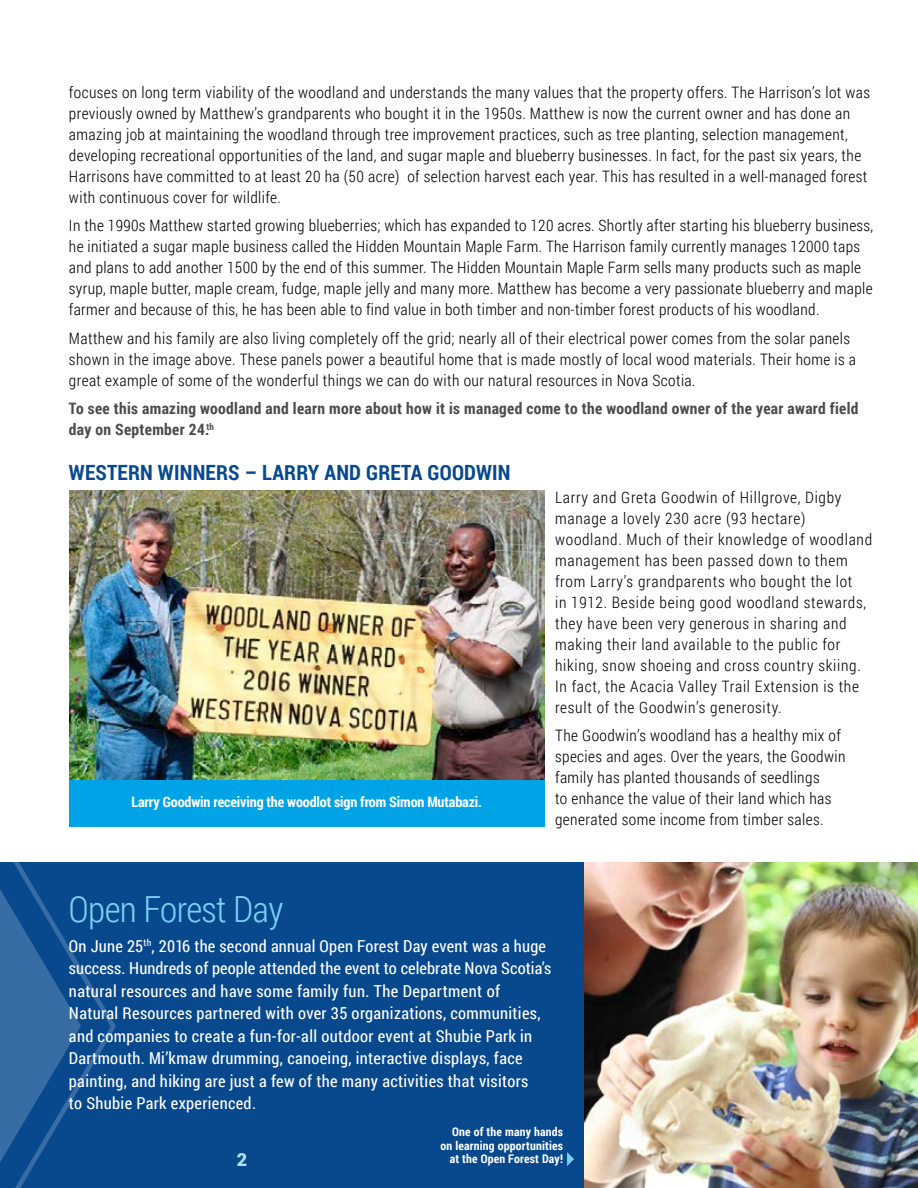
<style>
.page{position:relative;width:918px;height:1188px;background:#fff}
.page>*{position:absolute;margin:0;border:0;box-sizing:border-box;transform-origin:0 0}
.Heading{font:300 36px "Roboto Condensed";letter-spacing:-.015em;color:#7ccef3}
.Subhead{font:700 21px "Roboto Condensed";letter-spacing:.01em;color:#08498e}
.t1{font:900 18px "Roboto";color:#b0dff6}
.Body_Reverse{font:16.5px/22.5px "Roboto Condensed";letter-spacing:.02em;color:#fff}
.Body{font:300 15.75px/21px "Roboto Condensed";letter-spacing:.025em;color:#000}
.Body-2{font:300 15.75px/21px "Roboto Condensed";letter-spacing:.045em;color:#000}
.Body-3{font:700 15.75px/21px "Roboto Condensed";letter-spacing:.02em;color:#4a4b4b}
.Photo_Caption_NEW{font:700 14.4px "Roboto Condensed";letter-spacing:-.01em;color:#fff}
.Photo_Caption_NEW-2{font:700 12px/13.5px "Roboto Condensed";letter-spacing:.015em;color:#fff;text-align:right}
</style>
<div class="page">
<div style="left:0;top:863px;width:918px;height:325px;background:#08498e"></div>
<img style="left:585px;top:863px;width:333px;height:325px">
<svg style="left:567px;top:1152px;width:7px;height:14px"></svg>
<svg style="left:81px;top:826px;width:35px;height:259px"></svg>
<svg style="left:0;top:826px;width:81px;height:362px"></svg>
<img style="left:69px;top:490px;width:475px;height:290px">
<div style="left:69px;top:780px;width:475px;height:46px;background:#00a3e6"></div>
<p class="Body" style="left:69px;top:81px;width:803px">focuses on long term viability of the woodland and understands the many values that the property offers. The Harrison’s lot was previously owned by Matthew’s grandparents who bought it in the 1950s. Matthew is now the current owner and has done an amazing job at maintaining the woodland through tree improvement practices, such as tree planting, selection management, developing recreational opportunities of the land, and sugar maple and blueberry businesses. In fact, for the past six years, the Harrisons have committed to at least 20 ha (50 acre) of selection harvest each year. This has resulted in a well-managed forest with continuous cover for wildlife.</p>
<p class="Body" style="left:69px;top:214px;width:806px">In the 1990s Matthew started growing blueberries; which has expanded to 120 acres. Shortly after starting his blueberry business, he initiated a sugar maple business called the Hidden Mountain Maple Farm. The Harrison family currently manages 12000 taps and plans to add another 1500 by the end of this summer. The Hidden Mountain Maple Farm sells many products such as maple syrup, maple butter, maple cream, fudge, maple jelly and many more. Matthew has become a very passionate blueberry and maple farmer and because of this, he has been able to find value in both timber and non-timber forest products of his woodland.</p>
<p class="Body" style="left:69px;top:327px;width:789px">Matthew and his family are also living completely off the grid; nearly all of their electrical power comes from the solar panels shown in the image above. These panels power a beautiful home that is made mostly of local wood materials. Their home is a great example of some of the wonderful things we can do with our natural resources in Nova Scotia.</p>
<p class="Body-3" style="left:69px;top:397px;width:791px">To see this amazing woodland and learn more about how it is managed come to the woodland owner of the year award field day on September 24.<sup>th</sup></p>
<p class="Subhead" style="left:69px;top:457px;width:443px">WESTERN WINNERS – LARRY AND GRETA GOODWIN</p>
<p class="Body-2" style="left:555px;top:486px;width:319px">Larry and Greta Goodwin of Hillgrove, Digby manage a lovely 230 acre (93 hectare) woodland. Much of their knowledge of woodland management has been passed down to them from Larry’s grandparents who bought the lot<br>in 1912. Beside being good woodland stewards, they have been very generous in sharing and making their land available to the public for hiking, snow shoeing and cross country skiing.<br>In fact, the Acacia Valley Trail Extension is the result of the Goodwin’s generosity.</p>
<p class="Body" style="left:555px;top:725px;width:292px">The Goodwin’s woodland has a healthy mix of species and ages. Over the years, the Goodwin family has planted thousands of seedlings<br>to enhance the value of their land which has generated some income from timber sales.</p>
<p class="Photo_Caption_NEW" style="left:131px;top:792px;width:352px">Larry Goodwin receiving the woodlot sign from Simon Mutabazi.</p>
<p class="Heading" style="left:69px;top:884px;width:216px">Open Forest Day</p>
<p class="Body_Reverse" style="left:69px;top:934px;width:484px">On June 25<sup>th</sup>, 2016 the second annual Open Forest Day event was a huge success. Hundreds of people attended the event to celebrate Nova Scotia’s natural resources and have some family fun. The Department of Natural Resources partnered with over 35 organizations, communities, and companies to create a fun-for-all outdoor event at Shubie Park in Dartmouth. Mi’kmaw drumming, canoeing, interactive displays, face painting, and hiking are just a few of the many activities that visitors<br>to Shubie Park experienced.</p>
<p class="t1" style="left:237px;top:1147px;width:12px">2</p>
<p class="Photo_Caption_NEW-2" style="left:441px;top:1125px;width:124px">One of the many hands on learning opportunities at the Open Forest Day!</p>
</div>
